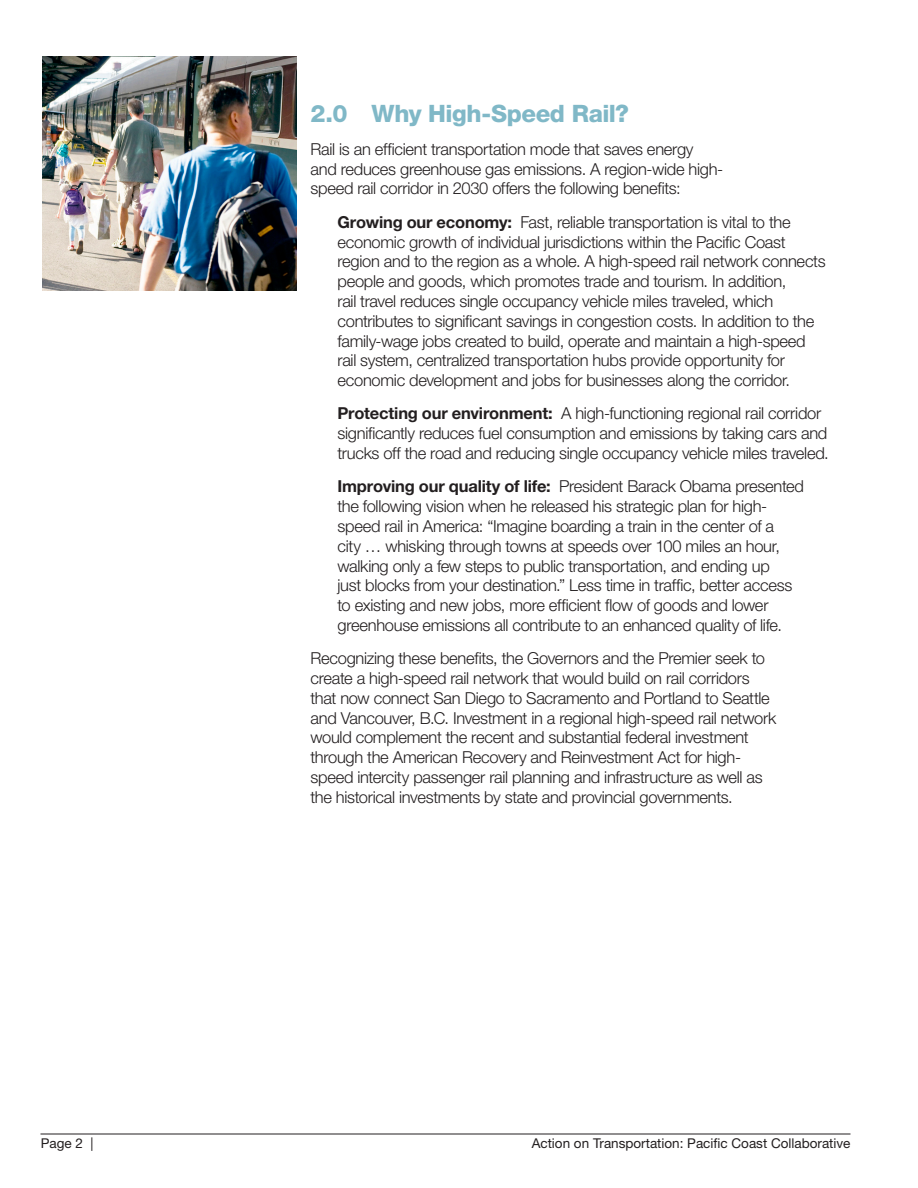
<style>
.page{position:relative;width:918px;height:1188px;background:#fff}
.page>*{position:absolute;margin:0;border:0;box-sizing:border-box;transform-origin:0 0}
.Header_1{font:800 24px "Helvetica Neue LT Std";letter-spacing:-.02em;color:#80b8c7}
.Body_Text{font:300 16.5px/19.8px "Helvetica Neue LT Std";letter-spacing:-.02em;color:#231f20}
.t1{font:13.5px "Helvetica Neue LT Std";color:#231f20}
.s1{font-weight:700}
</style>
<div class="page">
<hr style="left:40px;top:1134px;width:810px;height:1px;background:#231f20">
<img style="left:42px;top:56px;width:255px;height:235px">
<p class="Header_1" style="left:310px;top:99px;width:320px">2.0 Why High-Speed Rail?</p>
<p class="Body_Text" style="left:310px;top:139px;width:414px">Rail is an efficient transportation mode that saves energy and reduces greenhouse gas emissions. A region-wide high&shy;speed rail corridor in 2030 offers the following benefits:</p>
<p class="Body_Text" style="left:338px;top:212px;width:490px"><span class="s1">Growing our economy:</span> Fast, reliable transportation is vital to the economic growth of individual jurisdictions within the Pacific Coast region and to the region as a whole. A high-speed rail network connects people and goods, which promotes trade and tourism. In addition,<br>rail travel reduces single occupancy vehicle miles traveled, which contributes to significant savings in congestion costs. In addition to the family-wage jobs created to build, operate and maintain a high-speed rail system, centralized transportation hubs provide opportunity for economic development and jobs for businesses along the corridor.</p>
<p class="Body_Text" style="left:338px;top:403px;width:493px"><span class="s1">Protecting our environment:</span> A high-functioning regional rail corridor significantly reduces fuel consumption and emissions by taking cars and trucks off the road and reducing single occupancy vehicle miles traveled.</p>
<p class="Body_Text" style="left:338px;top:476px;width:468px"><span class="s1">Improving our quality of life:</span> President Barack Obama presented the following vision when he released his strategic plan for high&shy;speed rail in America: “Imagine boarding a train in the center of a<br>city … whisking through towns at speeds over 100 miles an hour, walking only a few steps to public transportation, and ending up<br>just blocks from your destination.” Less time in traffic, better access to existing and new jobs, more efficient flow of goods and lower greenhouse emissions all contribute to an enhanced quality of life.</p>
<p class="Body_Text" style="left:310px;top:648px;width:467px">Recognizing these benefits, the Governors and the Premier seek to create a high-speed rail network that would build on rail corridors that now connect San Diego to Sacramento and Portland to Seattle and Vancouver, B.C. Investment in a regional high-speed rail network would complement the recent and substantial federal investment through the American Recovery and Reinvestment Act for high&shy;speed intercity passenger rail planning and infrastructure as well as the historical investments by state and provincial governments.</p>
<p class="t1" style="left:41px;top:1135px;width:54px">Page 2 |</p>
<p class="t1" style="left:532px;top:1135px;width:320px">Action on Transportation: Pacific Coast Collaborative</p>
</div>
